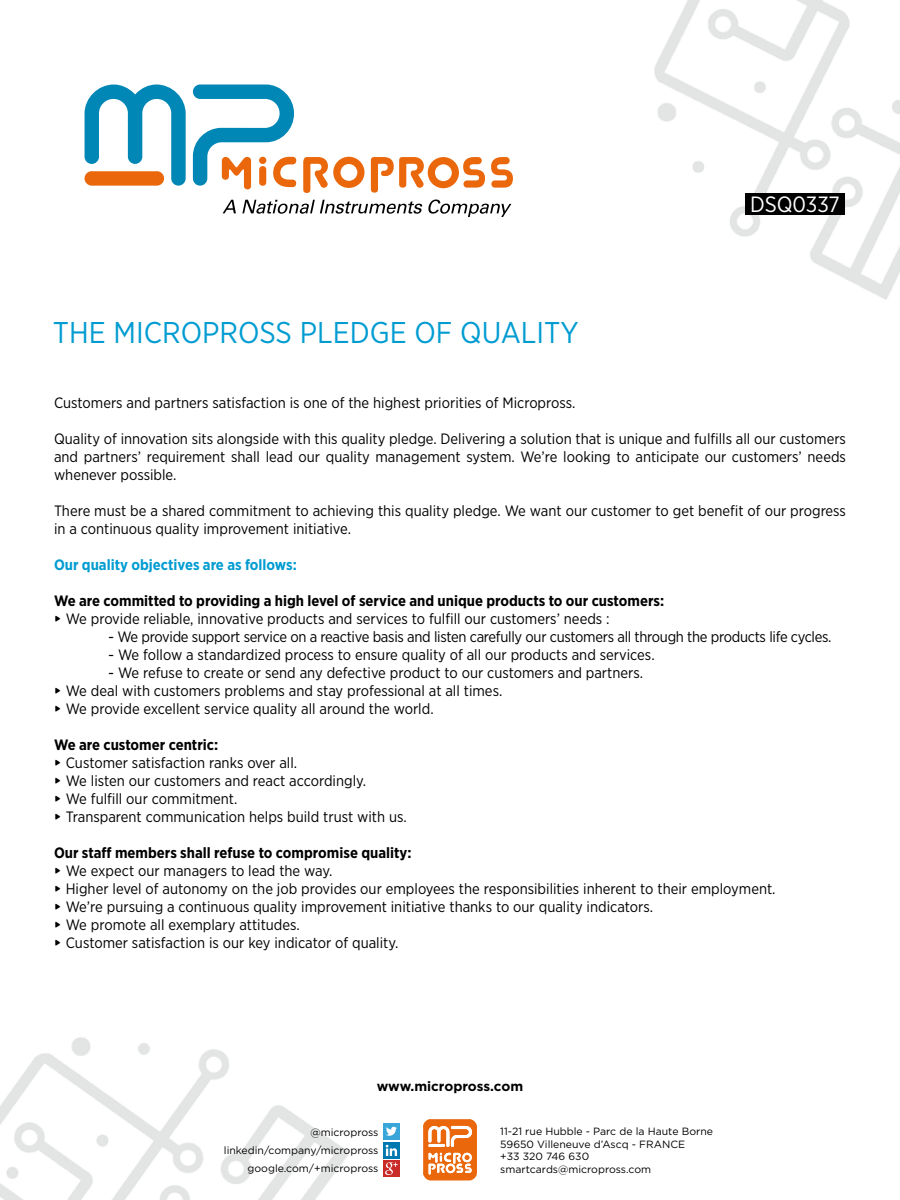
<style>
.page{position:relative;width:900px;height:1200px;background:#fff}
.page>*{position:absolute;margin:0;border:0;box-sizing:border-box;transform-origin:0 0}
.t1{font:30px "Gotham Narrow";color:#009cd1}
.t2{font:22.05px "Gotham Narrow";letter-spacing:-.005em;color:#fff}
.t3{font:15px/18px "Gotham Narrow";color:#000;text-align:justify}
.t4{font:700 15px "Gotham Narrow";color:#000}
.t5{font:15px "Gotham Narrow";letter-spacing:-.02em;color:#000}
.t6{font:700 15px "Gotham Narrow";color:#009cd1}
.t7{font:700 13.5px "Gotham";color:#000}
.t8{font:10.5px "Gotham";color:#000}
.s1{font-family:"IFPUCE04"}
.s2{font-family:"Gotham"}
</style>
<div class="page">
<img style="left:0;top:0;width:900px;height:1200px">
<div style="left:745px;top:194px;width:100px;height:21px;background:#000"></div>
<div style="left:383px;top:1160px;width:17px;height:17px;background:#c92b29"></div>
<svg style="left:385px;top:1162px;width:13px;height:13px"></svg>
<div style="left:383px;top:1142px;width:17px;height:17px;background:#0078b0"></div>
<svg style="left:386px;top:1145px;width:11px;height:11px"></svg>
<div style="left:383px;top:1123px;width:17px;height:17px;background:#38a6d9"></div>
<svg style="left:386px;top:1127px;width:11px;height:9px"></svg>
<svg style="left:423px;top:1119px;width:54px;height:62px"></svg>
<p class="t1" style="left:53px;top:314px;width:527px">THE MICROPROSS PLEDGE OF QUALITY</p>
<p class="t2" style="left:750px;top:191px;width:91px">DSQ0337</p>
<p class="t3" style="left:54px;top:393px;width:523px">Customers and partners satisfaction is one of the highest priorities of Micropross.</p>
<p class="t3" style="left:54px;top:429px;width:794px">Quality of innovation sits alongside with this quality pledge. Delivering a solution that is unique and fulfills all our customers and partners’ requirement shall lead our quality management system. We’re looking to anticipate our customers’ needs whenever possible.</p>
<p class="t3" style="left:54px;top:501px;width:794px">There must be a shared commitment to achieving this quality pledge. We want our customer to get benefit of our progress in a continuous quality improvement initiative.</p>
<p class="t6" style="left:54px;top:555px;width:244px">Our quality objectives are as follows:</p>
<p class="t4" style="left:54px;top:591px;width:612px">We are committed to providing a high level of service and unique products to our customers:</p>
<p class="t3" style="left:54px;top:609px;width:557px"><span class="s1">•</span> We provide reliable, innovative products and services to fulfill our customers’ needs :</p>
<p class="t5" style="left:108px;top:627px;width:725px"><span class="s2">-</span> We provide support service on a reactive basis and listen carefully our customers all through the products life cycles.</p>
<p class="t3" style="left:108px;top:645px;width:548px"><span class="s2">-</span> We follow a standardized process to ensure quality of all our products and services.</p>
<p class="t3" style="left:108px;top:663px;width:537px"><span class="s2">-</span> We refuse to create or send any defective product to our customers and partners.</p>
<p class="t3" style="left:54px;top:681px;width:450px"><span class="s1">•</span> We deal with customers problems and stay professional at all times.</p>
<p class="t3" style="left:54px;top:699px;width:381px"><span class="s1">•</span> We provide excellent service quality all around the world.</p>
<p class="t4" style="left:54px;top:735px;width:166px">We are customer centric:</p>
<p class="t3" style="left:54px;top:753px;width:245px"><span class="s1">•</span> Customer satisfaction ranks over all.</p>
<p class="t3" style="left:54px;top:771px;width:314px"><span class="s1">•</span> We listen our customers and react accordingly.</p>
<p class="t3" style="left:54px;top:789px;width:185px"><span class="s1">•</span> We fulfill our commitment.</p>
<p class="t3" style="left:54px;top:807px;width:354px"><span class="s1">•</span> Transparent communication helps build trust with us.</p>
<p class="t4" style="left:54px;top:843px;width:359px">Our staff members shall refuse to compromise quality:</p>
<p class="t3" style="left:54px;top:861px;width:280px"><span class="s1">•</span> We expect our managers to lead the way.</p>
<p class="t3" style="left:54px;top:879px;width:723px"><span class="s1">•</span> Higher level of autonomy on the job provides our employees the responsibilities inherent to their employment.</p>
<p class="t3" style="left:54px;top:897px;width:601px"><span class="s1">•</span> We’re pursuing a continuous quality improvement initiative thanks to our quality indicators.</p>
<p class="t3" style="left:54px;top:915px;width:247px"><span class="s1">•</span> We promote all exemplary attitudes.</p>
<p class="t3" style="left:54px;top:933px;width:346px"><span class="s1">•</span> Customer satisfaction is our key indicator of quality.</p>
<p class="t7" style="left:377px;top:1077px;width:148px">www.micropross.com</p>
<p class="t8" style="left:311px;top:1126px;width:69px">@micropross</p>
<p class="t8" style="left:224px;top:1144px;width:156px">linkedin/company/micropross</p>
<p class="t8" style="left:248px;top:1162px;width:132px">google.com/+micropross</p>
<p class="t8" style="left:500px;top:1125px;width:214px">11-21 rue Hubble - Parc de la Haute Borne</p>
<p class="t8" style="left:500px;top:1137px;width:186px">59650 Villeneuve d’Ascq - FRANCE</p>
<p class="t8" style="left:500px;top:1150px;width:90px">+33 320 746 630</p>
<p class="t8" style="left:500px;top:1162px;width:152px">smartcards@micropross.com</p>
</div>
